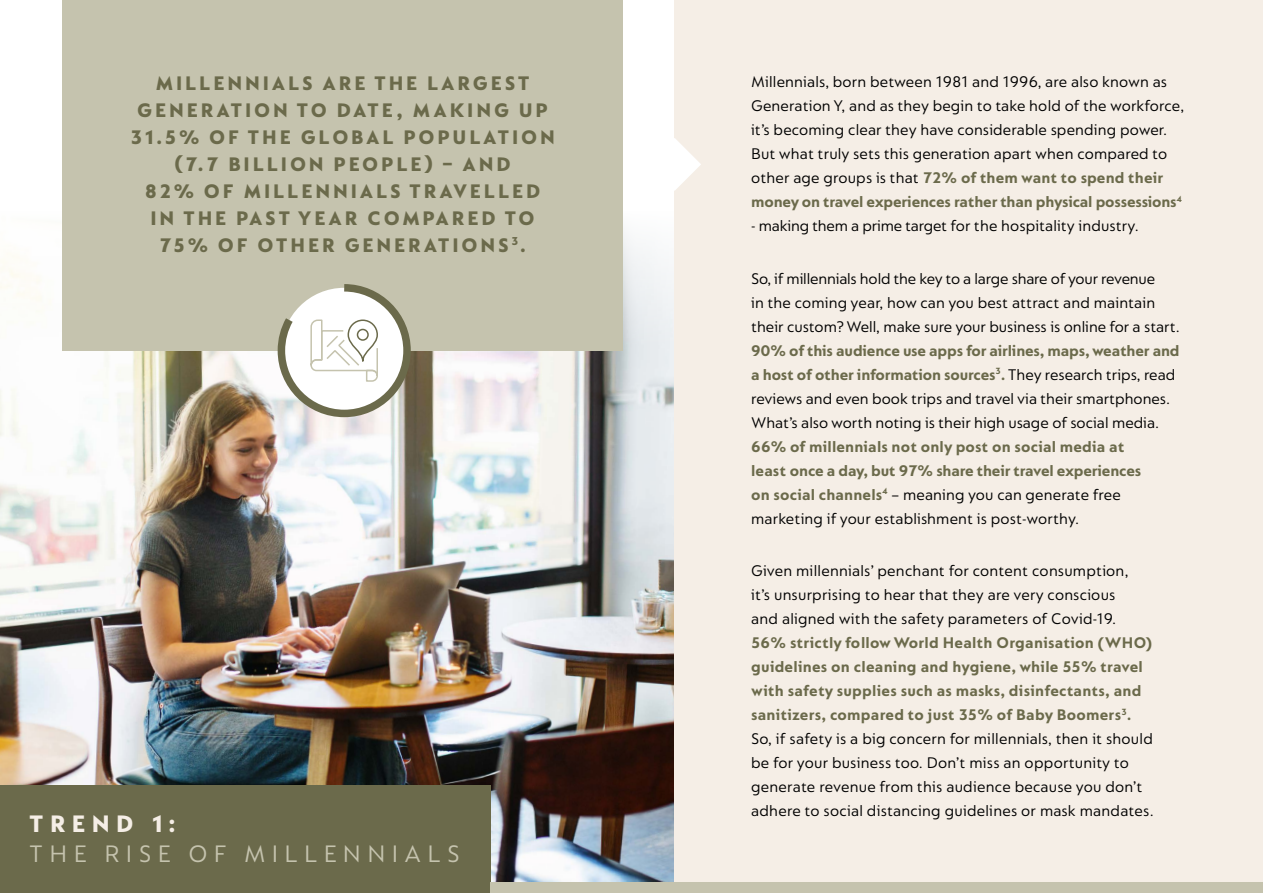
<style>
.page{position:relative;width:1263px;height:893px;background:#fff}
.page>*{position:absolute;margin:0;border:0;box-sizing:border-box;transform-origin:0 0}
.t1{font:25.5px "Nespresso Lucas";letter-spacing:.25em;color:#c5c3ae}
.t2{font:25.5px "Nespresso Lucas Xtra Bd";letter-spacing:.25em;color:#f5eee6}
.t3{font:21px/27px "Nespresso Lucas Xtra Bd";letter-spacing:.135em;color:#6b6a4b;text-align:center}
.t4{font:16.5px/24px "Nespresso Lucas";letter-spacing:.01em;color:#000}
.t5{font:700 16.5px/24px "Nespresso Lucas";color:#6b6a4b}
.s1{font-weight:700;color:#6b6a4b}
.s2{font-weight:400;color:#000}
</style>
<div class="page">
<img style="left:0;top:351px;width:675px;height:531px">
<svg style="left:0;top:206px;width:675px;height:145px"></svg>
<div style="left:675px;top:0;width:588px;height:893px;background:#f5eee6"></div>
<div style="left:62px;top:0;width:561px;height:351px;background:#c5c3ae"></div>
<div style="left:0;top:786px;width:491px;height:107px;background:#6b6a4b"></div>
<div style="left:491px;top:882px;width:772px;height:11px;background:#c5c3ae"></div>
<svg style="left:274px;top:284px;width:140px;height:137px"></svg>
<svg style="left:675px;top:139px;width:26px;height:51px"></svg>
<p class="t3" style="left:130px;top:70px;width:426px">MILLENNIALS ARE THE LARGEST<br>GENERATION TO DATE, MAKING UP<br>31.5% OF THE GLOBAL POPULATION (7.7 BILLION PEOPLE) – AND<br>82% OF MILLENNIALS TRAVELLED<br>IN THE PAST YEAR COMPARED TO<br>75% OF OTHER GENERATIONS<sup>3</sup>.</p>
<h1 class="t2" style="left:29px;top:809px;width:148px">TREND 1:</h1>
<h1 class="t1" style="left:29px;top:839px;width:432px">THE RISE OF MILLENNIALS</h1>
<p class="t4" style="left:751px;top:70px;width:435px">Millennials, born between 1981 and 1996, are also known as Generation Y, and as they begin to take hold of the workforce, it’s becoming clear they have considerable spending power.<br>But what truly sets this generation apart when compared to other age groups is that <span class="s1">72% of them want to spend their money on travel experiences rather than physical possessions</span><sup>4</sup></p>
<p class="t4" style="left:751px;top:214px;width:389px">- making them a prime target for the hospitality industry.</p>
<p class="t4" style="left:751px;top:266px;width:430px">So, if millennials hold the key to a large share of your revenue<br>in the coming year, how can you best attract and maintain their custom? Well, make sure your business is online for a start.</p>
<p class="t4" style="left:751px;top:338px;width:430px"><span class="s1">90% of this audience use apps for airlines, maps, weather and a host of other information sources</span><sup>3</sup><span class="s1">.</span> They research trips, read reviews and even book trips and travel via their smartphones.<br>What’s also worth noting is their high usage of social media.</p>
<p class="t5" style="left:751px;top:434px;width:392px">66% of millennials not only post on social media at least once a day, but 97% share their travel experiences on social channels<sup>4</sup> <span class="s2">– meaning you can generate free marketing if your establishment is post-worthy.</span></p>
<p class="t4" style="left:751px;top:559px;width:379px">Given millennials’ penchant for content consumption, it’s unsurprising to hear that they are very conscious and aligned with the safety parameters of Covid-19.</p>
<p class="t4" style="left:751px;top:631px;width:404px"><span class="s1">56% strictly follow World Health Organisation (WHO) guidelines on cleaning and hygiene, while 55% travel with safety supplies such as masks, disinfectants, and sanitizers, compared to just 35% of Baby Boomers</span><sup>3</sup><span class="s1">.<br></span>So, if safety is a big concern for millennials, then it should be for your business too. Don’t miss an opportunity to generate revenue from this audience because you don’t adhere to social distancing guidelines or mask mandates.</p>
</div>
